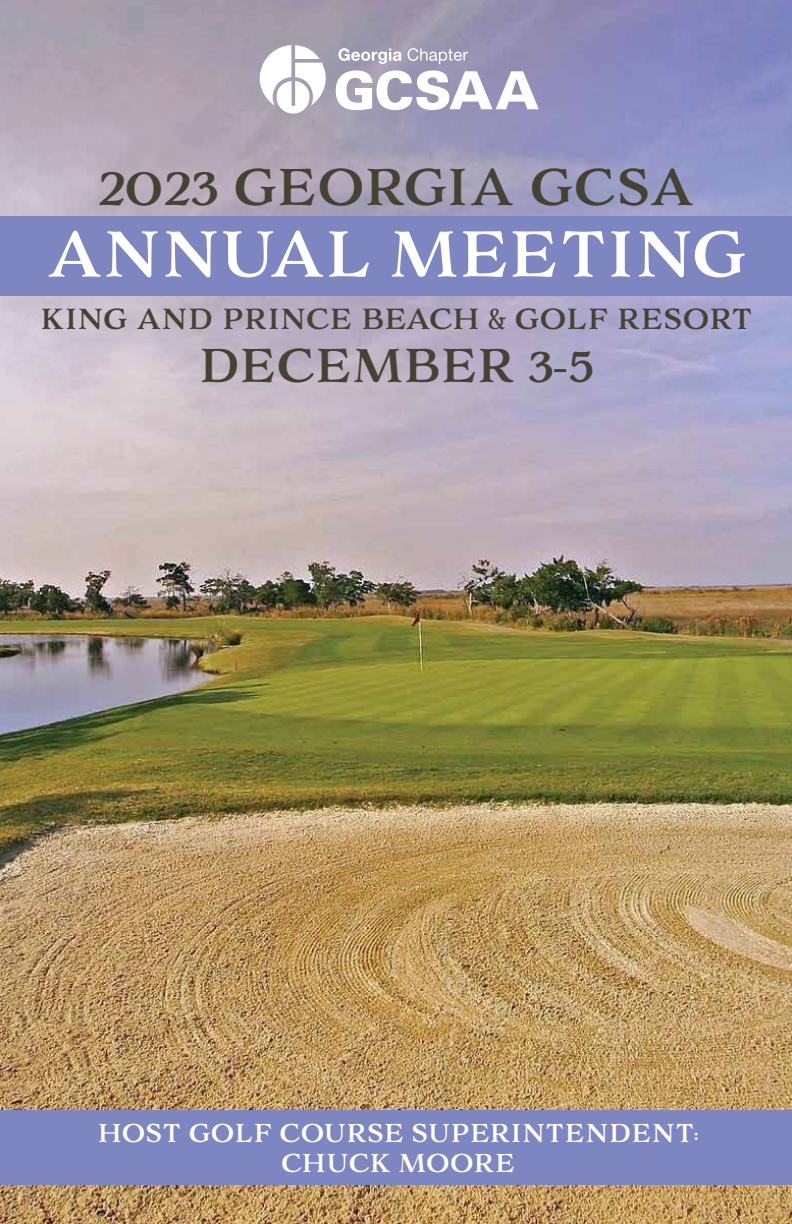
<style>
.page{position:relative;width:792px;height:1224px;background:#fff}
.page>*{position:absolute;margin:0;border:0;box-sizing:border-box;transform-origin:0 0}
.t1{font:60px "Adorn S Serif";color:#fff}
.t2{font:48px "Adorn S Serif";letter-spacing:-.015em;color:#454233}
.t3{font:44px "Adorn S Serif";letter-spacing:-.02em;color:#454233}
.t4{font:27px "Adorn S Serif";letter-spacing:-.01em;color:#454233}
.t5{font:24px/30px "Adorn S Serif";color:#fff;text-align:center}
</style>
<div class="page">
<img style="left:0;top:0;width:792px;height:1224px">
<div style="left:0;top:216px;width:792px;height:79px;background:#7d86c0"></div>
<svg style="left:260px;top:45px;width:68px;height:61px"></svg>
<svg style="left:277px;top:81px;width:33px;height:33px"></svg>
<svg style="left:336px;top:70px;width:203px;height:40px"></svg>
<svg style="left:338px;top:48px;width:63px;height:16px"></svg>
<svg style="left:408px;top:48px;width:60px;height:16px"></svg>
<div style="left:0;top:1110px;width:792px;height:75px;background:#7d86c0"></div>
<h2 class="t2" style="left:97px;top:156px;width:599px">2023 GEORGIA GCSA</h2>
<h1 class="t1" style="left:46px;top:216px;width:702px">ANNUAL MEETING</h1>
<p class="t4" style="left:40px;top:302px;width:714px">KING AND PRINCE BEACH &amp; GOLF RESORT</p>
<h3 class="t3" style="left:198px;top:338px;width:397px">DECEMBER 3-5</h3>
<p class="t5" style="left:97px;top:1118px;width:603px">HOST GOLF COURSE SUPERINTENDENT:<br>CHUCK MOORE</p>
</div>
